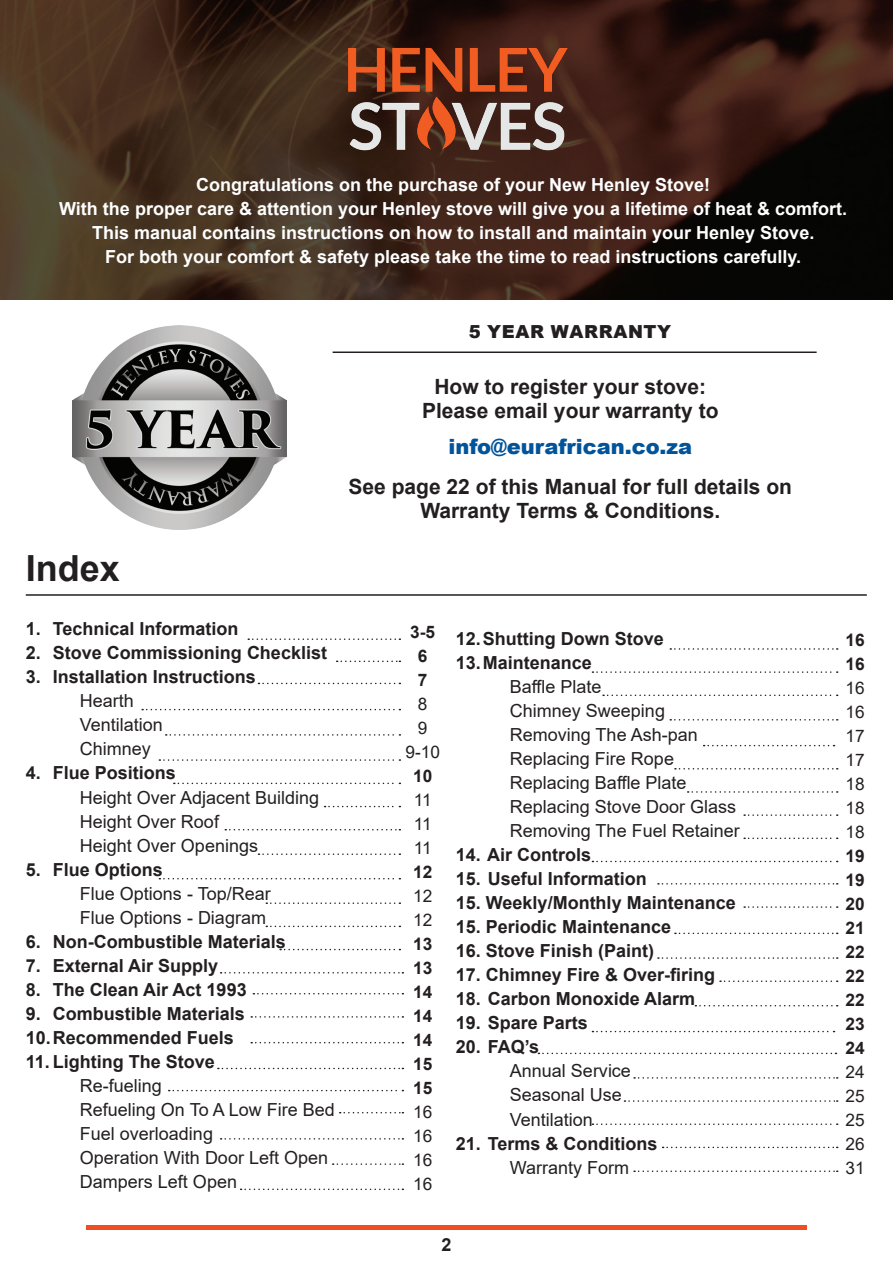
<style>
.page{position:relative;width:893px;height:1263px;background:#fff}
.page>*{position:absolute;margin:0;border:0;box-sizing:border-box;transform-origin:0 0}
.t1{font:700 36px "Arial";color:#231f20}
.t2{font:700 21px "Arial";color:#231f20}
.t3{font:900 21px "Arial";color:#01549a}
.t4{font:700 18px "Arial";color:#231f20}
.t5{font:18px "Arial";color:#231f20}
.t6{font:700 18px "Arial";color:#fff}
.t7{font:900 18px "Arial";letter-spacing:.035em;color:#231f20}
.t8{font:17.25px "Arial";color:#231f20}
.t9{font:700 17.25px/24px "Arial";color:#231f20}
</style>
<div class="page">
<div style="left:86px;top:1225px;width:721px;height:5px;background:#f04d22"></div>
<img style="left:0;top:0;width:893px;height:300px">
<svg style="left:248px;top:638px;width:152px;height:2px"></svg>
<svg style="left:337px;top:660px;width:63px;height:2px"></svg>
<svg style="left:258px;top:683px;width:142px;height:1px"></svg>
<svg style="left:142px;top:709px;width:258px;height:1px"></svg>
<svg style="left:166px;top:734px;width:234px;height:2px"></svg>
<svg style="left:159px;top:759px;width:241px;height:2px"></svg>
<svg style="left:325px;top:806px;width:75px;height:1px"></svg>
<svg style="left:225px;top:829px;width:175px;height:1px"></svg>
<svg style="left:258px;top:853px;width:142px;height:2px"></svg>
<svg style="left:174px;top:783px;width:226px;height:1px"></svg>
<svg style="left:159px;top:878px;width:241px;height:1px"></svg>
<svg style="left:266px;top:902px;width:134px;height:2px"></svg>
<svg style="left:266px;top:926px;width:134px;height:1px"></svg>
<svg style="left:280px;top:949px;width:120px;height:1px"></svg>
<svg style="left:253px;top:993px;width:150px;height:1px"></svg>
<svg style="left:251px;top:1016px;width:152px;height:2px"></svg>
<svg style="left:251px;top:1042px;width:152px;height:1px"></svg>
<svg style="left:218px;top:1068px;width:185px;height:1px"></svg>
<svg style="left:169px;top:1090px;width:234px;height:1px"></svg>
<svg style="left:340px;top:1112px;width:63px;height:1px"></svg>
<svg style="left:221px;top:1138px;width:182px;height:1px"></svg>
<svg style="left:221px;top:972px;width:182px;height:1px"></svg>
<svg style="left:333px;top:1163px;width:70px;height:2px"></svg>
<svg style="left:241px;top:1188px;width:162px;height:2px"></svg>
<svg style="left:592px;top:671px;width:246px;height:2px"></svg>
<svg style="left:603px;top:694px;width:235px;height:2px"></svg>
<svg style="left:670px;top:719px;width:168px;height:1px"></svg>
<svg style="left:670px;top:648px;width:168px;height:2px"></svg>
<svg style="left:675px;top:768px;width:163px;height:1px"></svg>
<svg style="left:675px;top:932px;width:163px;height:2px"></svg>
<svg style="left:688px;top:791px;width:150px;height:2px"></svg>
<svg style="left:744px;top:814px;width:94px;height:2px"></svg>
<svg style="left:744px;top:837px;width:94px;height:2px"></svg>
<svg style="left:744px;top:906px;width:94px;height:2px"></svg>
<svg style="left:592px;top:861px;width:246px;height:1px"></svg>
<svg style="left:658px;top:883px;width:180px;height:1px"></svg>
<svg style="left:704px;top:745px;width:130px;height:1px"></svg>
<svg style="left:658px;top:957px;width:180px;height:2px"></svg>
<svg style="left:720px;top:980px;width:118px;height:2px"></svg>
<svg style="left:695px;top:1005px;width:143px;height:1px"></svg>
<svg style="left:538px;top:1053px;width:298px;height:1px"></svg>
<svg style="left:634px;top:1077px;width:204px;height:2px"></svg>
<svg style="left:624px;top:1100px;width:214px;height:2px"></svg>
<svg style="left:592px;top:1123px;width:246px;height:2px"></svg>
<svg style="left:663px;top:1147px;width:175px;height:1px"></svg>
<svg style="left:592px;top:1031px;width:242px;height:1px"></svg>
<hr style="left:26px;top:594px;width:841px;height:2px;background:#231f20">
<svg style="left:634px;top:1170px;width:204px;height:2px"></svg>
<img style="left:73px;top:326px;width:214px;height:203px">
<img style="left:324px;top:23px;width:266px;height:137px">
<hr style="left:333px;top:351px;width:484px;height:2px;background:#231f20">
<p class="t6" style="left:196px;top:172px;width:516px">Congratulations on the purchase of your New Henley Stove!</p>
<p class="t6" style="left:59px;top:196px;width:790px">With the proper care &amp; attention your Henley stove will give you a lifetime of heat &amp; comfort.</p>
<p class="t6" style="left:92px;top:220px;width:724px">This manual contains instructions on how to install and maintain your Henley Stove.</p>
<p class="t6" style="left:105px;top:244px;width:697px">For both your comfort &amp; safety please take the time to read instructions carefully.</p>
<p class="t7" style="left:469px;top:319px;width:204px">5 YEAR WARRANTY</p>
<p class="t1" style="left:26px;top:543px;width:96px">Index</p>
<p class="t2" style="left:434px;top:372px;width:273px">How to register your stove:</p>
<p class="t2" style="left:422px;top:396px;width:298px">Please email your warranty to</p>
<p class="t3" style="left:448px;top:431px;width:245px">info@eurafrican.co.za</p>
<p class="t2" style="left:349px;top:472px;width:445px">See page 22 of this Manual for full details on</p>
<p class="t2" style="left:420px;top:496px;width:301px">Warranty Terms &amp; Conditions.</p>
<p class="t4" style="left:26px;top:616px;width:214px">1. Technical Information</p>
<p class="t4" style="left:26px;top:640px;width:303px">2. Stove Commissioning Checklist</p>
<p class="t4" style="left:26px;top:664px;width:232px">3. Installation Instructions</p>
<p class="t5" style="left:80px;top:689px;width:56px">Hearth</p>
<p class="t5" style="left:80px;top:713px;width:85px">Ventilation</p>
<p class="t5" style="left:80px;top:737px;width:73px">Chimney</p>
<p class="t4" style="left:26px;top:760px;width:152px">4. Flue Positions</p>
<p class="t5" style="left:80px;top:785px;width:241px">Height Over Adjacent Building</p>
<p class="t5" style="left:80px;top:809px;width:141px">Height Over Roof</p>
<p class="t5" style="left:80px;top:833px;width:180px">Height Over Openings</p>
<p class="t4" style="left:26px;top:856px;width:139px">5. Flue Options</p>
<p class="t5" style="left:80px;top:881px;width:192px">Flue Options - Top/Rear</p>
<p class="t5" style="left:80px;top:905px;width:188px">Flue Options - Diagram</p>
<p class="t4" style="left:26px;top:928px;width:262px">6. Non-Combustible Materials</p>
<p class="t4" style="left:26px;top:952px;width:194px">7. External Air Supply</p>
<p class="t4" style="left:26px;top:976px;width:222px">8. The Clean Air Act 1993</p>
<p class="t4" style="left:26px;top:1000px;width:221px">9. Combustible Materials</p>
<p class="t4" style="left:26px;top:1024px;width:210px">10.Recommended Fuels</p>
<p class="t4" style="left:26px;top:1048px;width:191px">11. Lighting The Stove</p>
<p class="t5" style="left:80px;top:1073px;width:84px">Re-fueling</p>
<p class="t5" style="left:80px;top:1097px;width:256px">Refueling On To A Low Fire Bed</p>
<p class="t5" style="left:80px;top:1121px;width:135px">Fuel overloading</p>
<p class="t5" style="left:80px;top:1145px;width:250px">Operation With Door Left Open</p>
<p class="t5" style="left:80px;top:1169px;width:159px">Dampers Left Open</p>
<p class="t9" style="left:410px;top:620px;width:26px">3-5</p>
<p class="t9" style="left:418px;top:644px;width:11px">6</p>
<p class="t9" style="left:418px;top:668px;width:11px">7</p>
<p class="t8" style="left:418px;top:692px;width:11px">8</p>
<p class="t8" style="left:418px;top:716px;width:11px">9</p>
<p class="t8" style="left:405px;top:740px;width:36px">9-10</p>
<p class="t9" style="left:413px;top:764px;width:21px">10</p>
<p class="t8" style="left:414px;top:788px;width:19px">11</p>
<p class="t8" style="left:414px;top:812px;width:19px">11</p>
<p class="t8" style="left:414px;top:836px;width:19px">11</p>
<p class="t9" style="left:413px;top:860px;width:21px">12</p>
<p class="t8" style="left:413px;top:884px;width:21px">12</p>
<p class="t8" style="left:413px;top:908px;width:21px">12</p>
<p class="t9" style="left:413px;top:932px;width:21px">13</p>
<p class="t9" style="left:413px;top:956px;width:21px">13</p>
<p class="t9" style="left:413px;top:980px;width:21px">14</p>
<p class="t9" style="left:413px;top:1004px;width:21px">14</p>
<p class="t9" style="left:413px;top:1028px;width:21px">14</p>
<p class="t9" style="left:413px;top:1052px;width:21px">15</p>
<p class="t9" style="left:413px;top:1076px;width:21px">15</p>
<p class="t8" style="left:413px;top:1100px;width:21px">16</p>
<p class="t8" style="left:413px;top:1124px;width:21px">16</p>
<p class="t8" style="left:413px;top:1148px;width:21px">16</p>
<p class="t8" style="left:413px;top:1172px;width:21px">16</p>
<p class="t4" style="left:456px;top:626px;width:210px">12.Shutting Down Stove</p>
<p class="t4" style="left:456px;top:650px;width:138px">13.Maintenance</p>
<p class="t5" style="left:510px;top:675px;width:93px">Baffle Plate</p>
<p class="t5" style="left:510px;top:699px;width:157px">Chimney Sweeping</p>
<p class="t5" style="left:510px;top:723px;width:189px">Removing The Ash-pan</p>
<p class="t5" style="left:510px;top:747px;width:166px">Replacing Fire Rope</p>
<p class="t5" style="left:510px;top:771px;width:178px">Replacing Baffle Plate</p>
<p class="t5" style="left:510px;top:795px;width:228px">Replacing Stove Door Glass</p>
<p class="t5" style="left:510px;top:819px;width:231px">Removing The Fuel Retainer</p>
<p class="t4" style="left:456px;top:842px;width:137px">14. Air Controls</p>
<p class="t4" style="left:456px;top:866px;width:193px">15. Useful Information</p>
<p class="t4" style="left:456px;top:890px;width:281px">15. Weekly/Monthly Maintenance</p>
<p class="t4" style="left:456px;top:914px;width:217px">15. Periodic Maintenance</p>
<p class="t4" style="left:456px;top:938px;width:200px">16. Stove Finish (Paint)</p>
<p class="t4" style="left:456px;top:962px;width:261px">17. Chimney Fire &amp; Over-firing</p>
<p class="t4" style="left:456px;top:986px;width:241px">18. Carbon Monoxide Alarm</p>
<p class="t4" style="left:456px;top:1010px;width:134px">19. Spare Parts</p>
<p class="t4" style="left:456px;top:1034px;width:85px">20. FAQ’s</p>
<p class="t5" style="left:510px;top:1059px;width:123px">Annual Service</p>
<p class="t5" style="left:510px;top:1083px;width:114px">Seasonal Use</p>
<p class="t5" style="left:510px;top:1107px;width:85px">Ventilation</p>
<p class="t4" style="left:456px;top:1130px;width:203px">21. Terms &amp; Conditions</p>
<p class="t5" style="left:510px;top:1155px;width:121px">Warranty Form</p>
<p class="t4" style="left:441px;top:1231px;width:12px">2</p>
<p class="t9" style="left:845px;top:628px;width:21px">16</p>
<p class="t9" style="left:845px;top:652px;width:21px">16</p>
<p class="t8" style="left:845px;top:676px;width:21px">16</p>
<p class="t8" style="left:845px;top:700px;width:21px">16</p>
<p class="t8" style="left:845px;top:724px;width:21px">17</p>
<p class="t8" style="left:845px;top:748px;width:21px">17</p>
<p class="t8" style="left:845px;top:772px;width:21px">18</p>
<p class="t8" style="left:845px;top:796px;width:21px">18</p>
<p class="t8" style="left:845px;top:820px;width:21px">18</p>
<p class="t9" style="left:845px;top:844px;width:21px">19</p>
<p class="t9" style="left:845px;top:868px;width:21px">19<br>20</p>
<p class="t9" style="left:845px;top:916px;width:21px">21</p>
<p class="t9" style="left:845px;top:940px;width:21px">22</p>
<p class="t9" style="left:845px;top:964px;width:21px">22</p>
<p class="t9" style="left:845px;top:988px;width:21px">22</p>
<p class="t9" style="left:845px;top:1012px;width:21px">23</p>
<p class="t9" style="left:845px;top:1036px;width:21px">24</p>
<p class="t8" style="left:845px;top:1060px;width:21px">24</p>
<p class="t8" style="left:845px;top:1084px;width:21px">25</p>
<p class="t8" style="left:845px;top:1108px;width:21px">25</p>
<p class="t8" style="left:845px;top:1132px;width:21px">26</p>
<p class="t8" style="left:845px;top:1156px;width:21px">31</p>
</div>
